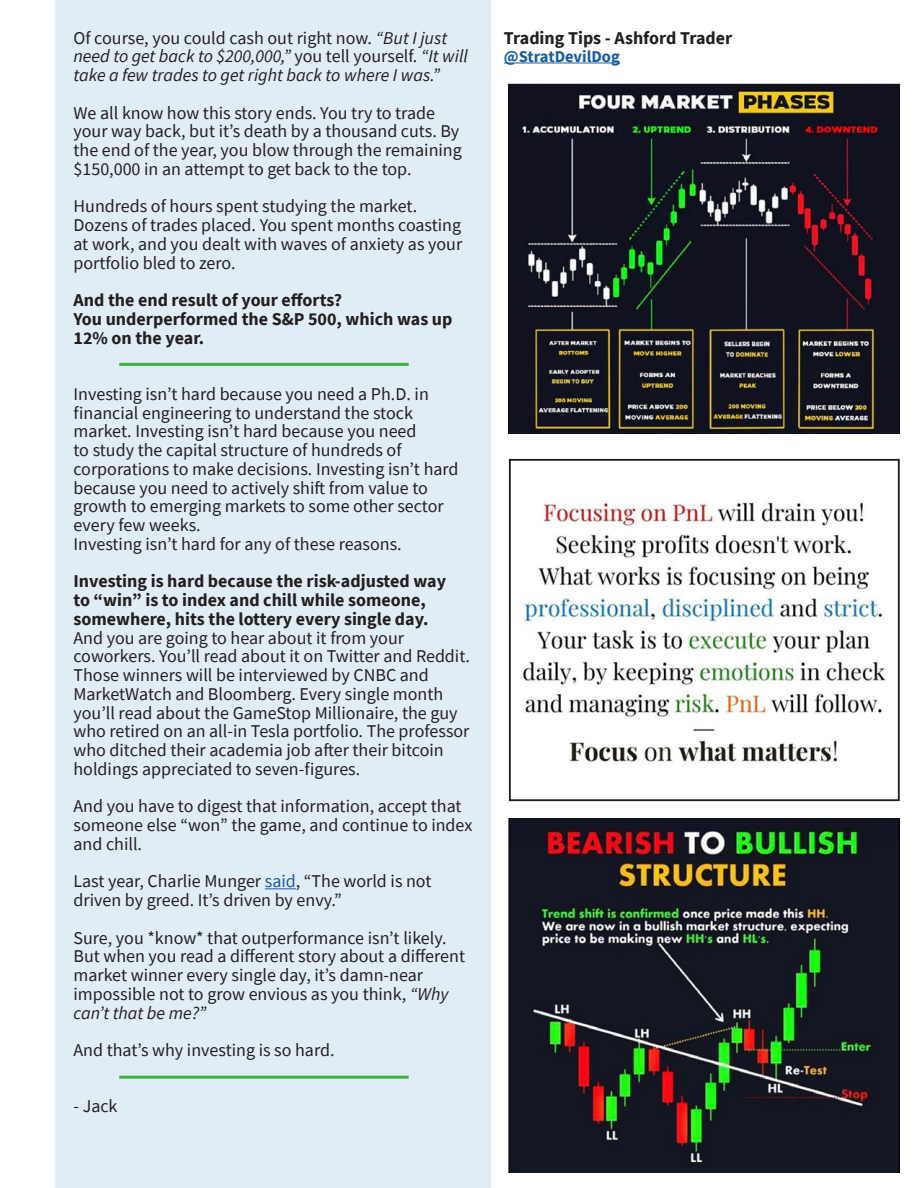
<style>
.page{position:relative;width:918px;height:1188px;background:#fff}
.page>*{position:absolute;margin:0;border:0;box-sizing:border-box;transform-origin:0 0}
.Paragraph___tab{font:18px/18.8px "Source Sans Pro";color:#231f20}
.Paragraph___tab-2{font:italic 18px/18.8px "Source Sans Pro";color:#231f20}
.Paragraph___tab-3{font:700 18px/18.8px "Source Sans Pro";color:#231f20}
.Paragraph___tab-4{font:700 16.5px "Source Sans Pro";color:#175d9e}
.s1{font-style:normal}
.s2{font-weight:700}
.s3{color:#175d9e}
.s4{font-style:italic}
</style>
<div class="page">
<div style="left:56px;top:0;width:435px;height:1188px;background:#e1edf5"></div>
<hr style="left:265px;top:888px;width:31px;height:1px;background:#175d9e">
<hr style="left:504px;top:63px;width:116px;height:1px;background:#175d9e">
<img style="left:509px;top:83px;width:391px;height:350px">
<img style="left:521px;top:501px;width:366px;height:261px">
<div style="left:509px;top:459px;width:391px;height:342px;border:2px solid #231f20"></div>
<img style="left:509px;top:819px;width:391px;height:354px">
<hr style="left:119px;top:363px;width:290px;height:3px;background:#40ae49">
<hr style="left:119px;top:1076px;width:290px;height:3px;background:#40ae49">
<p class="Paragraph___tab-2" style="left:73px;top:28px;width:396px"><span class="s1">Of course, you could cash out right now.</span> “But I just need to get back to $200,000,” <span class="s1">you tell yourself.</span> “It will take a few trades to get right back to where I was.”</p>
<p class="Paragraph___tab" style="left:73px;top:103px;width:390px">We all know how this story ends. You try to trade your way back, but it’s death by a thousand cuts. By the end of the year, you blow through the remaining $150,000 in an attempt to get back to the top.</p>
<p class="Paragraph___tab" style="left:73px;top:197px;width:390px">Hundreds of hours spent studying the market.<br>Dozens of trades placed. You spent months coasting at work, and you dealt with waves of anxiety as your portfolio bled to zero.</p>
<p class="Paragraph___tab-3" style="left:73px;top:291px;width:381px">And the end result of your efforts?<br>You underperformed the S&amp;P 500, which was up<br>12% on the year.</p>
<p class="Paragraph___tab" style="left:73px;top:385px;width:387px">Investing isn’t hard because you need a Ph.D. in financial engineering to understand the stock market. Investing isn’t hard because you need<br>to study the capital structure of hundreds of corporations to make decisions. Investing isn’t hard because you need to actively shift from value to growth to emerging markets to some other sector every few weeks.</p>
<p class="Paragraph___tab" style="left:73px;top:535px;width:330px">Investing isn’t hard for any of these reasons.</p>
<p class="Paragraph___tab" style="left:73px;top:572px;width:398px"><span class="s2">Investing is hard because the risk-adjusted way<br>to “win” is to index and chill while someone, somewhere, hits the lottery every single day.<br></span>And you are going to hear about it from your coworkers. You’ll read about it on Twitter and Reddit.<br>Those winners will be interviewed by CNBC and MarketWatch and Bloomberg. Every single month you’ll read about the GameStop Millionaire, the guy who retired on an all-in Tesla portfolio. The professor who ditched their academia job after their bitcoin holdings appreciated to seven-figures.</p>
<p class="Paragraph___tab" style="left:73px;top:797px;width:400px">And you have to digest that information, accept that someone else “won” the game, and continue to index and chill.</p>
<p class="Paragraph___tab" style="left:73px;top:872px;width:360px">Last year, Charlie Munger <span class="s3">said</span>, “The world is not driven by greed. It’s driven by envy.”</p>
<p class="Paragraph___tab" style="left:73px;top:928px;width:393px">Sure, you *know* that outperformance isn’t likely.<br>But when you read a different story about a different market winner every single day, it’s damn-near impossible not to grow envious as you think, <span class="s4">“Why can’t that be me?”</span></p>
<p class="Paragraph___tab" style="left:73px;top:1041px;width:263px">And that’s why investing is so hard.</p>
<p class="Paragraph___tab" style="left:73px;top:1097px;width:46px">- Jack</p>
<p class="Paragraph___tab-3" style="left:504px;top:28px;width:230px">Trading Tips - Ashford Trader</p>
<p class="Paragraph___tab-4" style="left:504px;top:45px;width:118px">@StratDevilDog</p>
</div>
